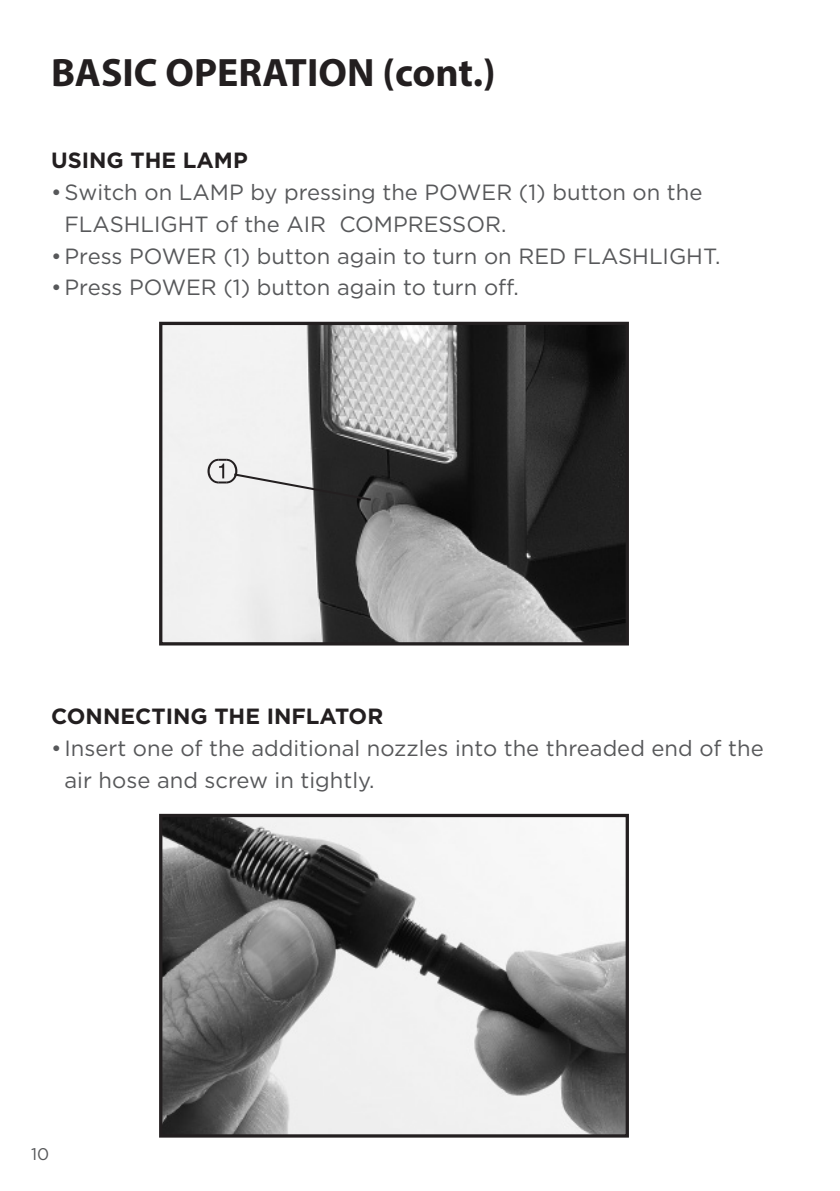
<style>
.page{position:relative;width:840px;height:1191px;background:#fff}
.page>*{position:absolute;margin:0;border:0;box-sizing:border-box;transform-origin:0 0}
.t1{font:700 39.8px "Myriad Pro";color:#231f20}
.t2{font:22px "Gotham";color:#57585a}
.t3{font:700 22px "Gotham";color:#231f20}
.t4{font:16.8px "Gotham";color:#57585a}
</style>
<div class="page">
<img style="left:163px;top:326px;width:461px;height:315px">
<div style="left:159px;top:322px;width:469px;height:323px;border:3px solid #231f20"></div>
<svg style="left:207px;top:459px;width:166px;height:43px"></svg>
<img style="left:163px;top:818px;width:461px;height:315px">
<div style="left:159px;top:814px;width:469px;height:323px;border:3px solid #231f20"></div>
<p class="t1" style="left:51px;top:47px;width:446px">BASIC OPERATION (cont.)</p>
<p class="t3" style="left:51px;top:145px;width:198px">USING THE LAMP</p>
<p class="t2" style="left:51px;top:178px;width:652px">•Switch on LAMP by pressing the POWER (1) button on the</p>
<p class="t2" style="left:64px;top:210px;width:443px">FLASHLIGHT of the AIR COMPRESSOR.</p>
<p class="t2" style="left:51px;top:242px;width:670px">•Press POWER (1) button again to turn on RED FLASHLIGHT.</p>
<p class="t2" style="left:51px;top:274px;width:469px">•Press POWER (1) button again to turn off.</p>
<p class="t3" style="left:51px;top:701px;width:333px">CONNECTING THE INFLATOR</p>
<p class="t2" style="left:51px;top:734px;width:713px">• Insert one of the additional nozzles into the threaded end of the</p>
<p class="t2" style="left:64px;top:765px;width:311px">air hose and screw in tightly.</p>
<p class="t4" style="left:31px;top:1142px;width:20px">10</p>
</div>
